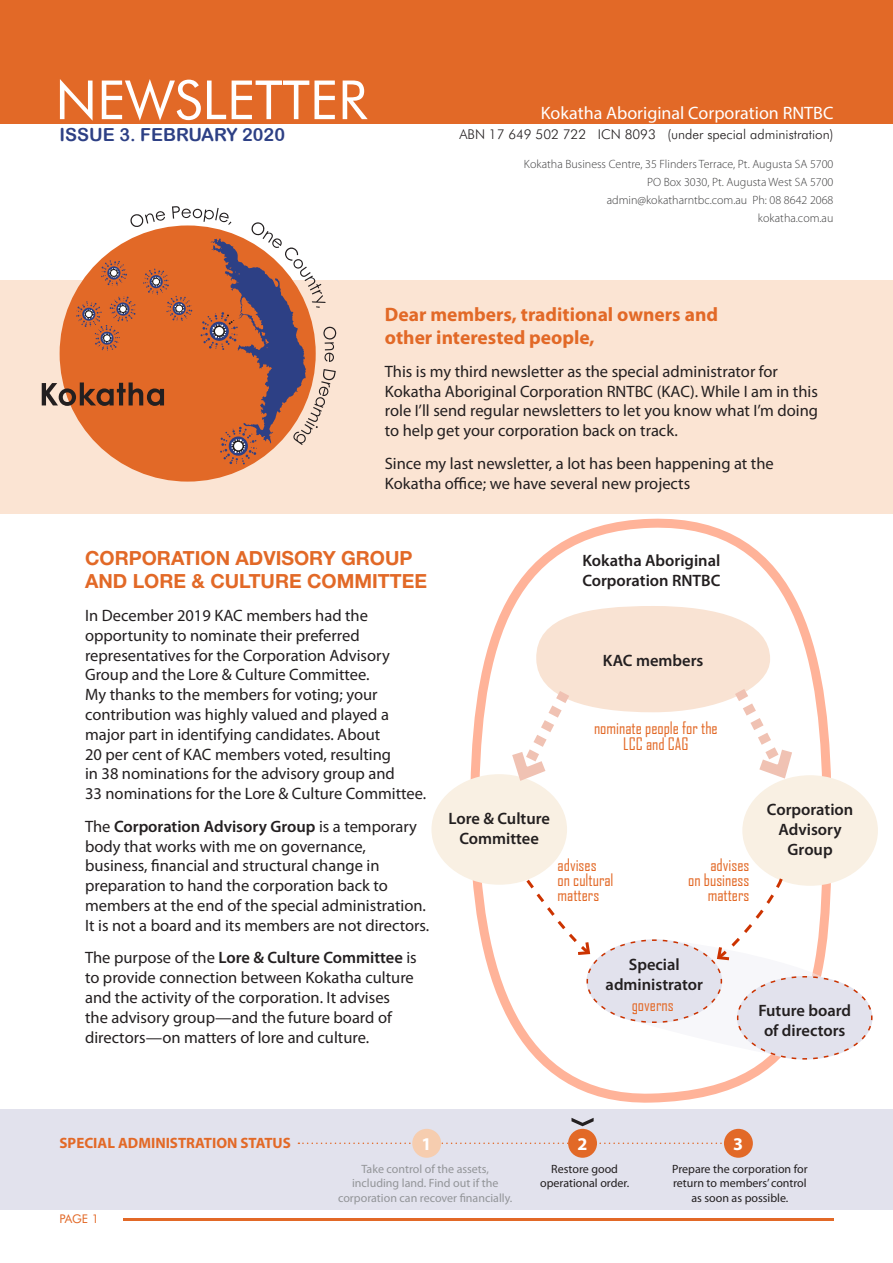
<style>
.page{position:relative;width:893px;height:1263px;background:#fff}
.page>*{position:absolute;margin:0;border:0;box-sizing:border-box;transform-origin:0 0}
.t1{font:54px "Futura BT";color:#fff}
.Body{font:700 19.5px/23.4px "Myriad Pro";color:#e26927}
.Body-2{font:700 19.5px/23.4px "Helvetica Neue LT Std";color:#e26927}
.t2{font:18px "Myriad Pro";color:#fff}
.t3{font:18px "Arial Rounded MT Bold";color:#2d4085}
.t4{font:700 18px "Myriad Pro";color:#fff}
.Body-3{font:16.5px/19.8px "Myriad Pro";color:#231f20}
.form_field{font:600 16.5px/19.8px "Myriad Pro";color:#231f20;text-align:center}
.verb{font:16.5px/15px "Agency FB";color:#e26927;text-align:center}
.t5{font:700 15px "Myriad Pro";color:#e26927}
.Body-4{font:300 13.5px "Futura BT";color:#231f20}
.address_block{font:300 12px "Myriad Pro";color:#3e3e3f}
.Body-5{font:12px/14.4px "Myriad Pro";color:#231f20;text-align:center}
.Body-6{font:12px/14.4px "Myriad Pro";color:#939598;text-align:center}
.t6{font:12px "Futura BT";color:#e26927}
.s1{font-weight:600}
</style>
<div class="page">
<hr style="left:123px;top:1218px;width:710px;height:2px;background:#e26927">
<svg style="left:470px;top:519px;width:361px;height:584px"></svg>
<div style="left:0;top:1109px;width:893px;height:101px;background:#e2e2ed"></div>
<div style="left:0;top:280px;width:893px;height:233px;background:#fbe4d3"></div>
<div style="left:0;top:0;width:893px;height:123px;background:#e26927"></div>
<div style="left:60px;top:225px;width:256px;height:257px;background:#e26927;border-radius:50%"></div>
<svg style="left:42px;top:206px;width:294px;height:258px"></svg>
<div style="left:724px;top:1129px;width:29px;height:29px;background:#e26927;border-radius:50%"></div>
<svg style="left:298px;top:1142px;width:424px;height:2px"></svg>
<div style="left:412px;top:1129px;width:29px;height:29px;background:#f6cdaf;border-radius:50%"></div>
<div style="left:568px;top:1129px;width:29px;height:29px;background:#e26927;border-radius:50%"></div>
<svg style="left:571px;top:1118px;width:23px;height:8px"></svg>
<div style="left:431px;top:774px;width:136px;height:111px;background:#f9f0e3;border-radius:50%"></div>
<div style="left:742px;top:775px;width:136px;height:111px;background:#f9f0e3;border-radius:50%"></div>
<svg style="left:523px;top:875px;width:350px;height:185px"></svg>
<svg style="left:504px;top:606px;width:296px;height:182px"></svg>
<h1 class="t1" style="left:55px;top:67px;width:313px">NEWSLETTER</h1>
<p class="t3" style="left:60px;top:124px;width:227px">ISSUE 3. FEBRUARY 2020</p>
<p class="t2" style="left:541px;top:101px;width:294px">Kokatha Aboriginal Corporation RNTBC</p>
<h2 class="Body-4" style="left:459px;top:126px;width:375px">ABN 17 649 502 722 ICN 8093 (under special administration)</h2>
<p class="address_block" style="left:524px;top:157px;width:311px">Kokatha Business Centre, 35 Flinders Terrace, Pt. Augusta SA 5700</p>
<p class="address_block" style="left:647px;top:175px;width:188px">PO Box 3030, Pt. Augusta West SA 5700</p>
<p class="address_block" style="left:607px;top:193px;width:228px">admin@kokatharntbc.com.au Ph: 08 8642 2068</p>
<p class="address_block" style="left:758px;top:210px;width:77px">kokatha.com.au</p>
<h2 class="Body" style="left:385px;top:302px;width:335px">Dear members, traditional owners and other interested people,</h2>
<h2 class="Body-3" style="left:385px;top:361px;width:435px">This is my third newsletter as the special administrator for Kokatha Aboriginal Corporation RNTBC (KAC). While I am in this role I’ll send regular newsletters to let you know what I’m doing to help get your corporation back on track.</h2>
<h2 class="Body-3" style="left:385px;top:453px;width:390px">Since my last newsletter, a lot has been happening at the<br>Kokatha office; we have several new projects</h2>
<h2 class="Body-2" style="left:85px;top:546px;width:343px">CORPORATION ADVISORY GROUP<br>AND LORE &amp; CULTURE COMMITTEE</h2>
<h2 class="Body-3" style="left:85px;top:605px;width:343px">In December 2019 KAC members had the opportunity to nominate their preferred representatives for the Corporation Advisory Group and the Lore &amp; Culture Committee.<br>My thanks to the members for voting; your contribution was highly valued and played a major part in identifying candidates. About<br>20 per cent of KAC members voted, resulting<br>in 38 nominations for the advisory group and<br>33 nominations for the Lore &amp; Culture Committee.</h2>
<h2 class="Body-3" style="left:85px;top:816px;width:346px">The <span class="s1">Corporation Advisory Group</span> is a temporary body that works with me on governance, business, financial and structural change in preparation to hand the corporation back to members at the end of the special administration.<br>It is not a board and its members are not directors.</h2>
<h2 class="Body-3" style="left:85px;top:948px;width:333px">The purpose of the <span class="s1">Lore &amp; Culture Committee</span> is to provide connection between Kokatha culture and the activity of the corporation. It advises the advisory group—and the future board of directors—on matters of lore and culture.</h2>
<p class="form_field" style="left:582px;top:550px;width:140px;text-align:left">Kokatha Aboriginal<br>Corporation RNTBC</p>
<p class="form_field" style="left:603px;top:651px;width:102px">KAC members</p>
<p class="verb" style="left:594px;top:719px;width:125px;line-height:16.5px">nominate people for the<br>LCC and CAG</p>
<p class="form_field" style="left:448px;top:808px;width:103px">Lore &amp; Culture<br>Committee</p>
<p class="verb" style="left:558px;top:857px;width:58px;text-align:left">advises<br>on cultural matters</p>
<p class="verb" style="left:688px;top:857px;width:63px;text-align:right">advises<br>on business matters</p>
<p class="form_field" style="left:767px;top:799px;width:88px">Corporation<br>Advisory<br>Group</p>
<p class="form_field" style="left:606px;top:954px;width:99px">Special administrator</p>
<p class="verb" style="left:632px;top:997px;width:43px">governs</p>
<p class="form_field" style="left:758px;top:1000px;width:94px">Future board of directors</p>
<p class="t5" style="left:60px;top:1133px;width:233px">SPECIAL ADMINISTRATION STATUS</p>
<p class="t4" style="left:733px;top:1132px;width:11px">3</p>
<h2 class="Body-6" style="left:338px;top:1161px;width:176px">Take control of the assets, including land. Find out if the corporation can recover financially.</h2>
<h2 class="Body-5" style="left:540px;top:1161px;width:91px">Restore good operational order.</h2>
<h2 class="Body-5" style="left:672px;top:1161px;width:137px">Prepare the corporation for return to members’ control as soon as possible.</h2>
<p class="t4" style="left:421px;top:1132px;width:11px">1</p>
<p class="t4" style="left:577px;top:1132px;width:11px">2</p>
<p class="t6" style="left:60px;top:1211px;width:41px">PAGE 1</p>
</div>
